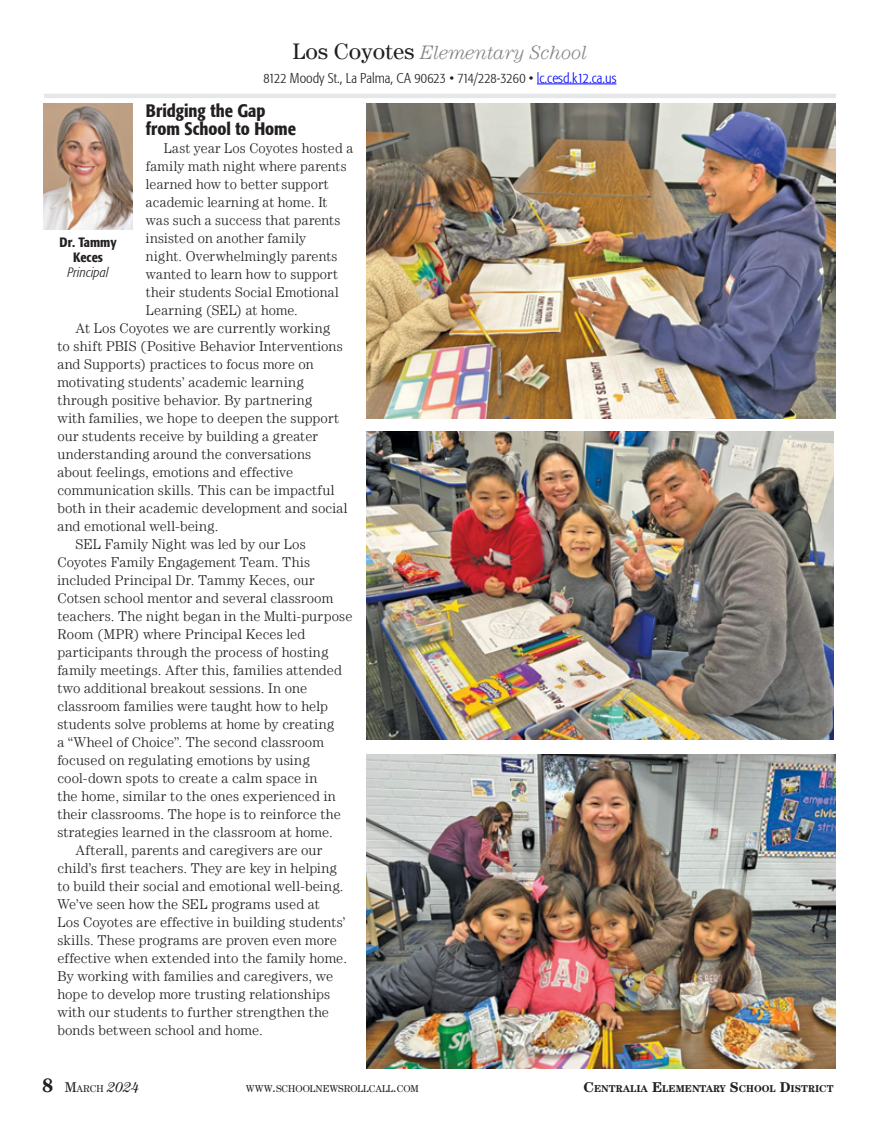
<style>
.page{position:relative;width:878px;height:1121px;background:#fff}
.page>*{position:absolute;margin:0;border:0;box-sizing:border-box;transform-origin:0 0}
.t1{font:italic 300 19.5px "Century LT";letter-spacing:-.005em;color:#808285}
.t2{font:500 condensed 18px/18px "Formata";color:#231f20}
.t3{font:300 14.25px "Century LT";letter-spacing:.01em;color:#231f20}
.t4{font:300 condensed 14.25px "Formata";color:#231f20}
.t5{font:500 condensed 13.5px/15px "Formata";color:#231f20;text-align:center}
.t6{font:italic 300 condensed 13.5px "Formata";letter-spacing:.005em;color:#231f20}
.t7{font:10.05px "Century LT";color:#231f20}
.t8{font:700 10.05px "Century LT";color:#231f20}
.s1{font-weight:400;font-style:normal;font-size:22.5px;color:#231f20}
.s2{color:#00f}
.s3{font-weight:700;font-size:19.5px}
.s4{font-size:14.25px}
.s5{font-style:italic;font-size:14.25px}
</style>
<div class="page">
<hr style="left:44px;top:94px;width:791px;height:4px;background:#e6e7e8">
<hr style="left:537px;top:84px;width:79px;height:1px;background:#00f">
<img style="left:44px;top:103px;width:88px;height:126px">
<img style="left:367px;top:431px;width:467px;height:308px">
<img style="left:367px;top:754px;width:469px;height:314px">
<img style="left:367px;top:103px;width:468px;height:316px">
<h1 class="t1" style="left:293px;top:41px;width:296px"><span class="s1">Los Coyotes</span> Elementary School</h1>
<p class="t4" style="left:263px;top:70px;width:354px">8122 Moody St., La Palma, CA 90623 • 714/228-3260 • <span class="s2">lc.cesd.k12.ca.us</span></p>
<p class="t2" style="left:146px;top:102px;width:151px">Bridging the Gap from School to Home</p>
<p class="t3" style="left:164px;top:140px;width:191px">Last year Los Coyotes hosted a</p>
<p class="t3" style="left:146px;top:158px;width:202px">family math night where parents</p>
<p class="t3" style="left:146px;top:176px;width:184px">learned how to better support</p>
<p class="t3" style="left:146px;top:194px;width:183px">academic learning at home. It</p>
<p class="t3" style="left:146px;top:212px;width:196px">was such a success that parents</p>
<p class="t3" style="left:146px;top:230px;width:162px">insisted on another family</p>
<p class="t3" style="left:146px;top:248px;width:193px">night. Overwhelmingly parents</p>
<p class="t3" style="left:146px;top:266px;width:193px">wanted to learn how to support</p>
<p class="t3" style="left:146px;top:284px;width:194px">their students Social Emotional</p>
<p class="t3" style="left:146px;top:302px;width:153px">Learning (SEL) at home.</p>
<p class="t3" style="left:75px;top:320px;width:256px">At Los Coyotes we are currently working</p>
<p class="t3" style="left:57px;top:338px;width:287px">to shift PBIS (Positive Behavior Interventions</p>
<p class="t3" style="left:57px;top:356px;width:258px">and Supports) practices to focus more on</p>
<p class="t3" style="left:57px;top:374px;width:248px">motivating students’ academic learning</p>
<p class="t3" style="left:57px;top:392px;width:256px">through positive behavior. By partnering</p>
<p class="t3" style="left:57px;top:410px;width:283px">with families, we hope to deepen the support</p>
<p class="t3" style="left:57px;top:428px;width:262px">our students receive by building a greater</p>
<p class="t3" style="left:57px;top:446px;width:255px">understanding around the conversations</p>
<p class="t3" style="left:57px;top:464px;width:237px">about feelings, emotions and effective</p>
<p class="t3" style="left:57px;top:482px;width:279px">communication skills. This can be impactful</p>
<p class="t3" style="left:57px;top:500px;width:292px">both in their academic development and social</p>
<p class="t3" style="left:57px;top:518px;width:162px">and emotional well-being.</p>
<p class="t3" style="left:75px;top:536px;width:232px">SEL Family Night was led by our Los</p>
<p class="t3" style="left:57px;top:554px;width:254px">Coyotes Family Engagement Team. This</p>
<p class="t3" style="left:57px;top:572px;width:259px">included Principal Dr. Tammy Keces, our</p>
<p class="t3" style="left:57px;top:590px;width:277px">Cotsen school mentor and several classroom</p>
<p class="t3" style="left:57px;top:608px;width:297px">teachers. The night began in the Multi-purpose</p>
<p class="t3" style="left:57px;top:626px;width:249px">Room (MPR) where Principal Keces led</p>
<p class="t3" style="left:57px;top:644px;width:272px">participants through the process of hosting</p>
<p class="t3" style="left:57px;top:662px;width:286px">family meetings. After this, families attended</p>
<p class="t3" style="left:57px;top:680px;width:251px">two additional breakout sessions. In one</p>
<p class="t3" style="left:57px;top:698px;width:272px">classroom families were taught how to help</p>
<p class="t3" style="left:57px;top:716px;width:278px">students solve problems at home by creating</p>
<p class="t3" style="left:57px;top:734px;width:268px">a “Wheel of Choice”. The second classroom</p>
<p class="t3" style="left:57px;top:752px;width:254px">focused on regulating emotions by using</p>
<p class="t3" style="left:57px;top:770px;width:261px">cool-down spots to create a calm space in</p>
<p class="t3" style="left:57px;top:788px;width:280px">the home, similar to the ones experienced in</p>
<p class="t3" style="left:57px;top:806px;width:285px">their classrooms. The hope is to reinforce the</p>
<p class="t3" style="left:57px;top:824px;width:277px">strategies learned in the classroom at home.</p>
<p class="t3" style="left:75px;top:842px;width:248px">Afterall, parents and caregivers are our</p>
<p class="t3" style="left:57px;top:860px;width:281px">child’s first teachers. They are key in helping</p>
<p class="t3" style="left:57px;top:878px;width:287px">to build their social and emotional well-being.</p>
<p class="t3" style="left:57px;top:896px;width:264px">We’ve seen how the SEL programs used at</p>
<p class="t3" style="left:57px;top:914px;width:289px">Los Coyotes are effective in building students’</p>
<p class="t3" style="left:57px;top:932px;width:281px">skills. These programs are proven even more</p>
<p class="t3" style="left:57px;top:950px;width:291px">effective when extended into the family home.</p>
<p class="t3" style="left:57px;top:968px;width:277px">By working with families and caregivers, we</p>
<p class="t3" style="left:57px;top:986px;width:274px">hope to develop more trusting relationships</p>
<p class="t3" style="left:57px;top:1004px;width:273px">with our students to further strengthen the</p>
<p class="t3" style="left:57px;top:1022px;width:207px">bonds between school and home.</p>
<p class="t5" style="left:60px;top:234px;width:58px">Dr. Tammy<br>Keces</p>
<p class="t6" style="left:68px;top:264px;width:42px">Principal</p>
<p class="t7" style="left:42px;top:1082px;width:98px"><span class="s3">8</span> <span class="s4">M</span>ARCH <span class="s5">2024</span></p>
<p class="t7" style="left:246px;top:1082px;width:174px">WWW<span class="s4">.</span>SCHOOLNEWSROLLCALL<span class="s4">.</span>COM</p>
<p class="t8" style="left:583px;top:1082px;width:251px"><span class="s4">C</span>ENTRALIA <span class="s4">E</span>LEMENTARY <span class="s4">S</span>CHOOL <span class="s4">D</span>ISTRICT</p>
</div>
